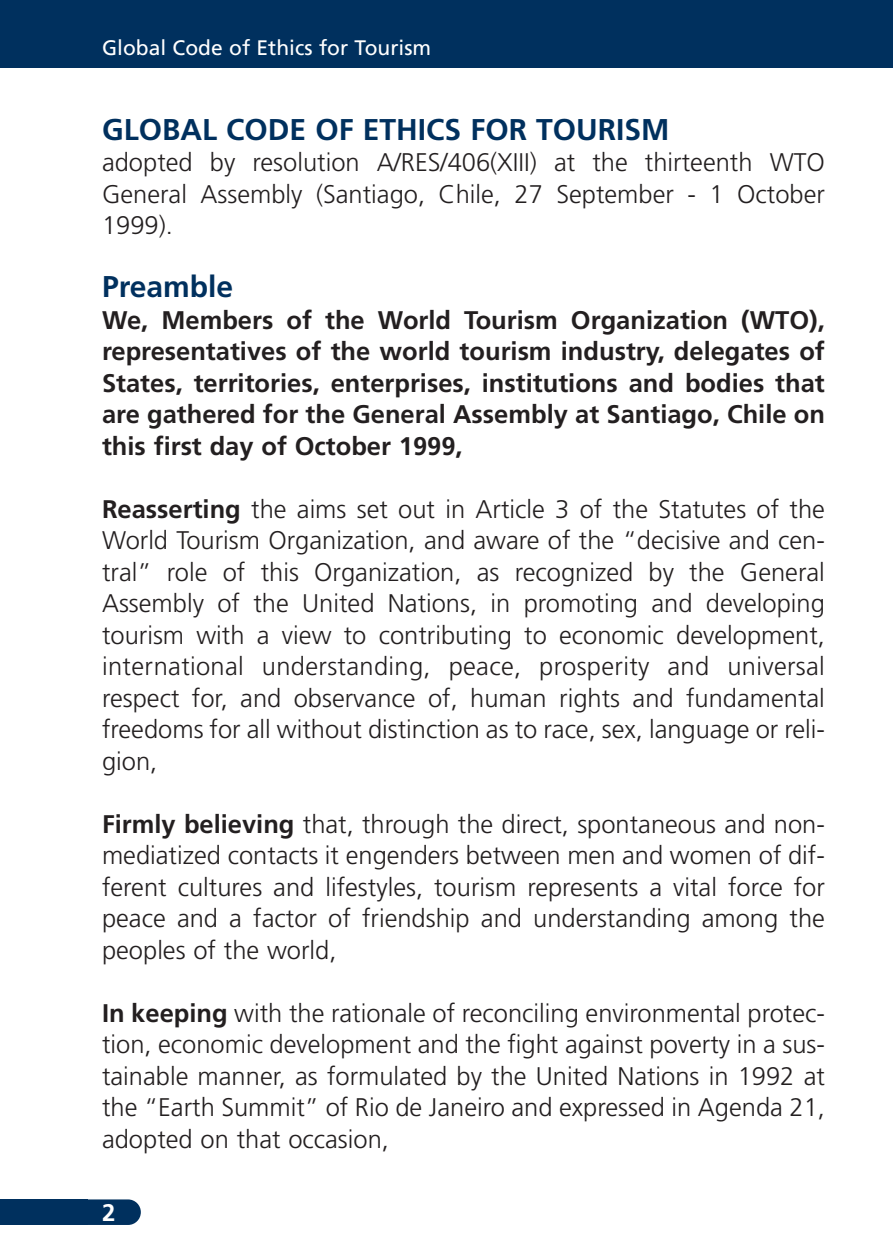
<style>
.page{position:relative;width:893px;height:1259px;background:#fff}
.page>*{position:absolute;margin:0;border:0;box-sizing:border-box;transform-origin:0 0}
.t1{font:700 30px "Frutiger";color:#00305e}
.t2{font:300 25.5px/31.5px "Frutiger";color:#231f20;text-align:justify}
.t3{font:700 25.5px/31.5px "Frutiger";color:#231f20;text-align:justify}
.t4{font:700 24px "Frutiger";color:#fff}
.t5{font:21px "Frutiger";color:#fff}
.s1{font-weight:700}
</style>
<div class="page">
<div style="left:0;top:1199px;width:141px;height:26px;background:#00305e"></div>
<div style="left:0;top:0;width:893px;height:68px;background:#00305e"></div>
<p class="t5" style="left:102px;top:39px;width:331px">Global Code of Ethics for Tourism</p>
<p class="t1" style="left:102px;top:117px;width:569px">GLOBAL CODE OF ETHICS FOR TOURISM</p>
<p class="t2" style="left:102px;top:148px;width:724px">adopted by resolution A/RES/406(XIII) at the thirteenth WTO General Assembly (Santiago, Chile, 27 September - 1 October 1999).</p>
<p class="t1" style="left:102px;top:275px;width:133px">Preamble</p>
<p class="t3" style="left:102px;top:306px;width:724px">We, Members of the World Tourism Organization (WTO), representatives of the world tourism industry, delegates of States, territories, enterprises, institutions and bodies that are gathered for the General Assembly at Santiago, Chile on this first day of October 1999,</p>
<p class="t2" style="left:102px;top:495px;width:724px"><span class="s1">Reasserting</span> the aims set out in Article 3 of the Statutes of the World Tourism Organization, and aware of the “decisive and cen&shy;tral” role of this Organization, as recognized by the General Assembly of the United Nations, in promoting and developing tourism with a view to contributing to economic development, international understanding, peace, prosperity and universal respect for, and observance of, human rights and fundamental freedoms for all without distinction as to race, sex, language or reli&shy;gion,</p>
<p class="t2" style="left:102px;top:810px;width:724px"><span class="s1">Firmly believing</span> that, through the direct, spontaneous and non&shy;mediatized contacts it engenders between men and women of dif&shy;ferent cultures and lifestyles, tourism represents a vital force for peace and a factor of friendship and understanding among the peoples of the world,</p>
<p class="t2" style="left:102px;top:999px;width:724px"><span class="s1">In keeping</span> with the rationale of reconciling environmental protec&shy;tion, economic development and the fight against poverty in a sus&shy;tainable manner, as formulated by the United Nations in 1992 at the “Earth Summit” of Rio de Janeiro and expressed in Agenda 21, adopted on that occasion,</p>
<p class="t4" style="left:102px;top:1203px;width:15px">2</p>
</div>
